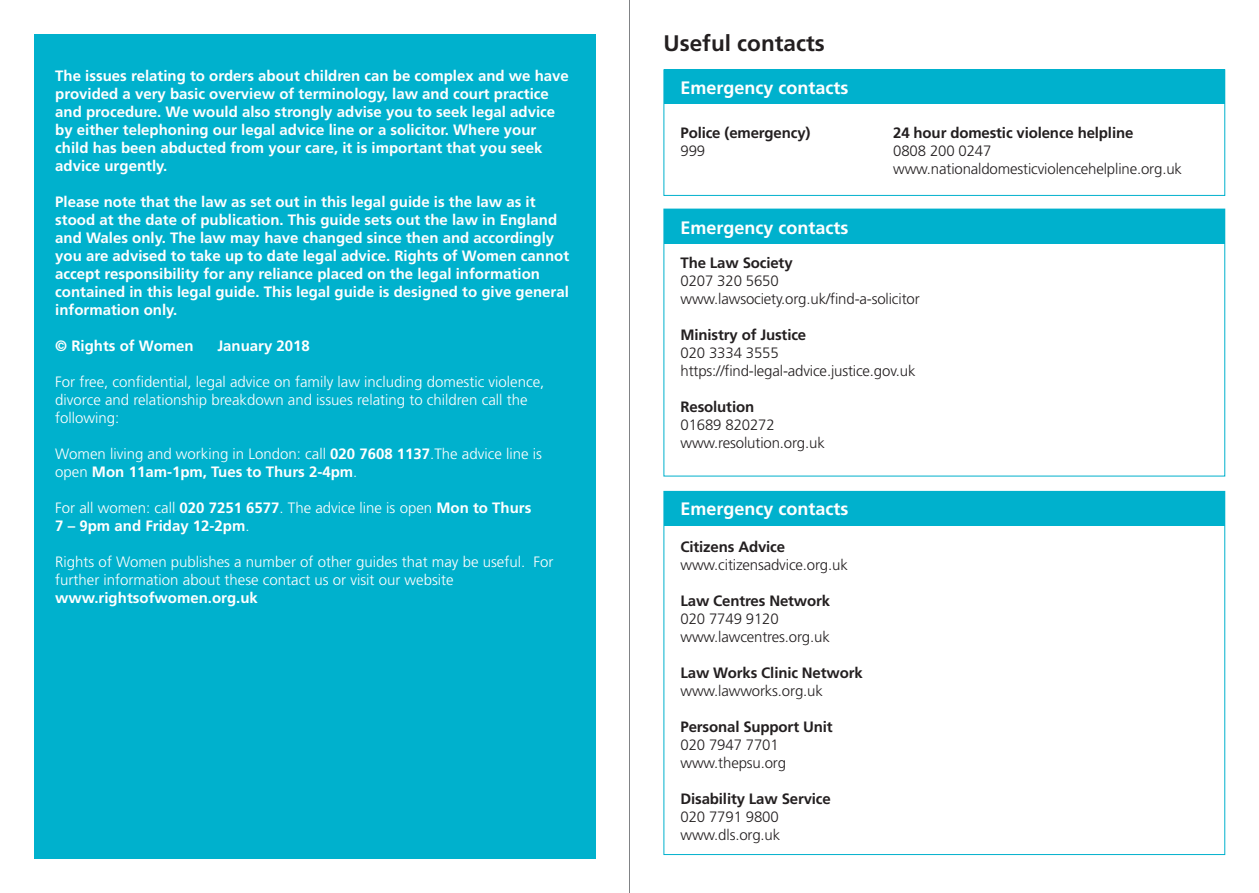
<style>
.page{position:relative;width:1259px;height:893px;background:#fff}
.page>*{position:absolute;margin:0;border:0;box-sizing:border-box;transform-origin:0 0}
.Paragraph_Style_1{font:700 22.5px "Frutiger LT Std";color:#231f20}
.Paragraph_Style_1-2{font:700 18px "Frutiger LT Std";color:#fff}
.Paragraph_Style_1-3{font:700 15px/18px "Frutiger LT Std";color:#fff}
.Paragraph_Style_1-4{font:300 15px/18px "Frutiger LT Std";color:#fff}
.Paragraph_Style_1-5{font:300 15px/18px "Frutiger LT Std";letter-spacing:-.01em;color:#231f20}
.Paragraph_Style_1-6{font:700 15px/18px "Frutiger LT Std";letter-spacing:-.01em;color:#231f20}
.s1{font-weight:700}
.s2{font-weight:300}
</style>
<div class="page">
<hr style="left:629px;top:0;width:1px;height:893px;background:#808285">
<div style="left:663px;top:70px;width:562px;height:126px;border:1px solid #00b1cd"></div>
<div style="left:664px;top:70px;width:560px;height:34px;background:#00b1cd"></div>
<div style="left:34px;top:34px;width:561px;height:825px;background:#00b1cd"></div>
<div style="left:664px;top:209px;width:560px;height:35px;background:#00b1cd"></div>
<div style="left:664px;top:491px;width:560px;height:35px;background:#00b1cd"></div>
<p class="Paragraph_Style_1-3" style="left:55px;top:67px;width:515px">The issues relating to orders about children can be complex and we have provided a very basic overview of terminology, law and court practice and procedure. We would also strongly advise you to seek legal advice by either telephoning our legal advice line or a solicitor. Where your child has been abducted from your care, it is important that you seek advice urgently.</p>
<p class="Paragraph_Style_1-3" style="left:55px;top:193px;width:515px">Please note that the law as set out in this legal guide is the law as it stood at the date of publication. This guide sets out the law in England and Wales only. The law may have changed since then and accordingly you are advised to take up to date legal advice. Rights of Women cannot accept responsibility for any reliance placed on the legal information contained in this legal guide. This legal guide is designed to give general information only.</p>
<p class="Paragraph_Style_1-3" style="left:55px;top:337px;width:140px">© Rights of Women</p>
<p class="Paragraph_Style_1-3" style="left:217px;top:337px;width:94px">January 2018</p>
<p class="Paragraph_Style_1-4" style="left:55px;top:373px;width:490px">For free, confidential, legal advice on family law including domestic violence, divorce and relationship breakdown and issues relating to children call the following:</p>
<p class="Paragraph_Style_1-4" style="left:55px;top:445px;width:488px">Women living and working in London: call <span class="s1">020 7608 1137</span>.The advice line is open <span class="s1">Mon 11am-1pm, Tues to Thurs 2-4pm</span>.</p>
<p class="Paragraph_Style_1-3" style="left:55px;top:499px;width:477px"><span class="s2">For all women: call</span> 020 7251 6577<span class="s2">. The advice line is open</span> Mon to Thurs<br>7 – 9pm and Friday 12-2pm<span class="s2">.</span></p>
<p class="Paragraph_Style_1-4" style="left:55px;top:553px;width:500px">Rights of Women publishes a number of other guides that may be useful. For further information about these contact us or visit our website <span class="s1">www.rightsofwomen.org.uk</span></p>
<p class="Paragraph_Style_1" style="left:663px;top:30px;width:163px">Useful contacts</p>
<p class="Paragraph_Style_1-2" style="left:680px;top:77px;width:170px">Emergency contacts</p>
<p class="Paragraph_Style_1-6" style="left:680px;top:124px;width:131px">Police (emergency)</p>
<p class="Paragraph_Style_1-5" style="left:680px;top:142px;width:26px">999</p>
<p class="Paragraph_Style_1-2" style="left:680px;top:217px;width:170px">Emergency contacts</p>
<p class="Paragraph_Style_1-6" style="left:893px;top:124px;width:242px">24 hour domestic violence helpline</p>
<p class="Paragraph_Style_1-5" style="left:893px;top:142px;width:100px">0808 200 0247</p>
<p class="Paragraph_Style_1-5" style="left:893px;top:160px;width:290px">www.nationaldomesticviolencehelpline.org.uk</p>
<p class="Paragraph_Style_1-6" style="left:680px;top:253px;width:114px">The Law Society</p>
<p class="Paragraph_Style_1-5" style="left:680px;top:272px;width:100px">0207 320 5650</p>
<p class="Paragraph_Style_1-5" style="left:680px;top:290px;width:241px">www.lawsociety.org.uk/find-a-solicitor</p>
<p class="Paragraph_Style_1-6" style="left:680px;top:325px;width:127px">Ministry of Justice</p>
<p class="Paragraph_Style_1-5" style="left:680px;top:344px;width:100px">020 3334 3555</p>
<p class="Paragraph_Style_1-5" style="left:680px;top:362px;width:236px">https://find-legal-advice.justice.gov.uk</p>
<p class="Paragraph_Style_1-6" style="left:680px;top:397px;width:75px">Resolution</p>
<p class="Paragraph_Style_1-5" style="left:680px;top:416px;width:96px">01689 820272</p>
<p class="Paragraph_Style_1-5" style="left:680px;top:434px;width:146px">www.resolution.org.uk</p>
<p class="Paragraph_Style_1-2" style="left:680px;top:498px;width:170px">Emergency contacts</p>
<p class="Paragraph_Style_1-5" style="left:680px;top:538px;width:169px"><span class="s1">Citizens Advice </span>www.citizensadvice.org.uk</p>
<p class="Paragraph_Style_1-6" style="left:680px;top:592px;width:151px">Law Centres Network<br><span class="s2">020 7749 9120</span></p>
<p class="Paragraph_Style_1-5" style="left:680px;top:628px;width:151px">www.lawcentres.org.uk</p>
<p class="Paragraph_Style_1-6" style="left:680px;top:664px;width:184px">Law Works Clinic Network</p>
<p class="Paragraph_Style_1-5" style="left:680px;top:682px;width:144px">www.lawworks.org.uk</p>
<p class="Paragraph_Style_1-6" style="left:680px;top:718px;width:154px">Personal Support Unit</p>
<p class="Paragraph_Style_1-5" style="left:680px;top:736px;width:100px">020 7947 7701</p>
<p class="Paragraph_Style_1-5" style="left:680px;top:754px;width:107px">www.thepsu.org</p>
<p class="Paragraph_Style_1-6" style="left:680px;top:790px;width:152px">Disability Law Service</p>
<p class="Paragraph_Style_1-5" style="left:680px;top:808px;width:100px">020 7791 9800</p>
<p class="Paragraph_Style_1-5" style="left:680px;top:826px;width:101px">www.dls.org.uk</p>
</div>
